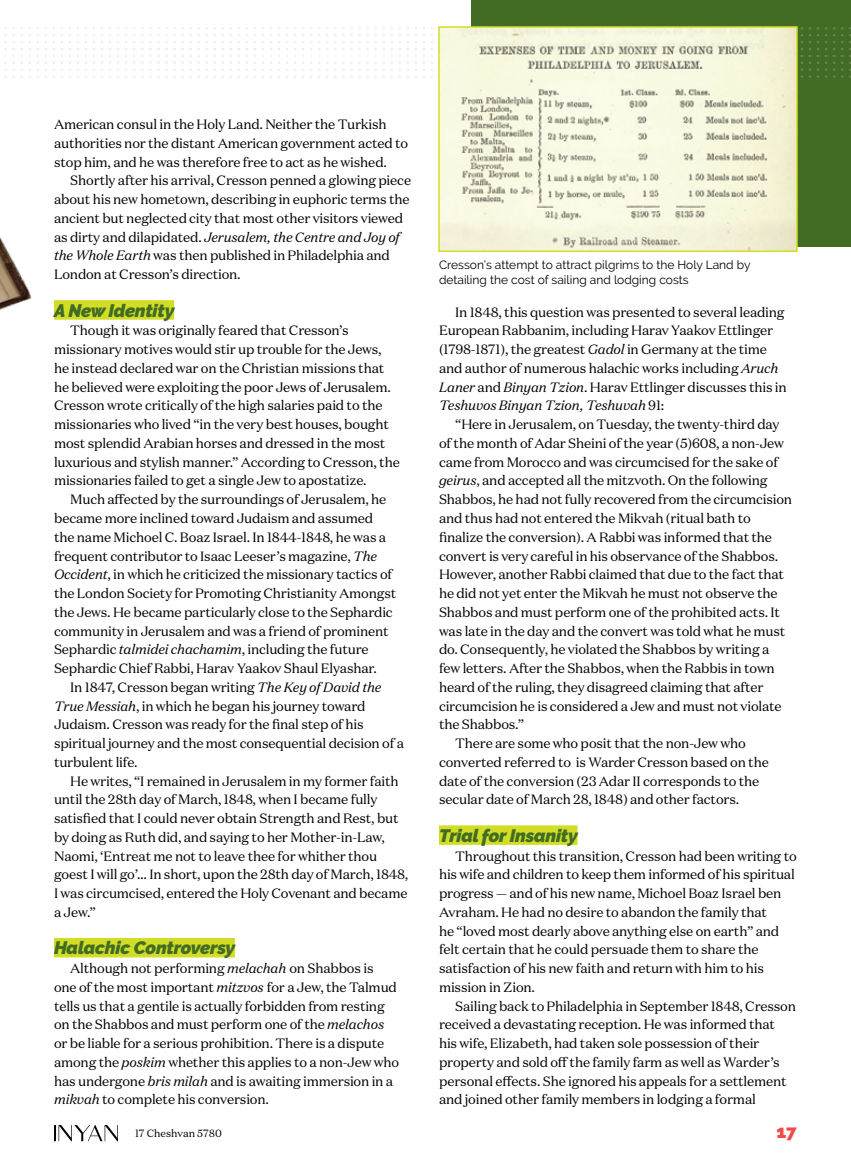
<style>
.page{position:relative;width:851px;height:1175px;background:#fff}
.page>*{position:absolute;margin:0;border:0;box-sizing:border-box;transform-origin:0 0}
.t1{font:italic 900 18px "Raleway";letter-spacing:-.015em;color:#426b24}
.t2{font:900 18px "Raleway";color:#f04b46}
.t3{font:13.5px/18.8px "Domaine Text";letter-spacing:-.015em;color:#000}
.t4{font:12px/14.4px "Raleway";color:#000}
.t5{font:10.5px "Domaine Text";color:#000}
.s1{font-style:italic}
</style>
<div class="page">
<div style="left:472px;top:0;width:378px;height:247px;background:#426b24"></div>
<img style="left:0;top:236px;width:32px;height:74px">
<svg style="left:4px;top:27px;width:847px;height:51px"></svg>
<div style="left:54px;top:300px;width:120px;height:20px;background:#d2de26"></div>
<div style="left:54px;top:938px;width:181px;height:19px;background:#d2de26"></div>
<div style="left:439px;top:825px;width:138px;height:20px;background:#d2de26"></div>
<img style="left:441px;top:29px;width:353px;height:220px">
<div style="left:438px;top:26px;width:359px;height:226px;border:2px solid #d2de26"></div>
<svg style="left:54px;top:1125px;width:64px;height:16px"></svg>
<p class="t3" style="left:54px;top:115px;width:355px">American consul in the Holy Land. Neither the Turkish authorities nor the distant American government acted to stop him, and he was therefore free to act as he wished.</p>
<p class="t3" style="left:54px;top:171px;width:359px;text-indent:16px">Shortly after his arrival, Cresson penned a glowing piece about his new hometown, describing in euphoric terms the ancient but neglected city that most other visitors viewed as dirty and dilapidated. <span class="s1">Jerusalem, the Centre and Joy of the Whole Earth</span> was then published in Philadelphia and London at Cresson’s direction.</p>
<h1 class="t1" style="left:54px;top:300px;width:122px">A New Identity</h1>
<p class="t3" style="left:54px;top:321px;width:347px;text-indent:16px">Though it was originally feared that Cresson’s missionary motives would stir up trouble for the Jews, he instead declared war on the Christian missions that he believed were exploiting the poor Jews of Jerusalem.<br>Cresson wrote critically of the high salaries paid to the missionaries who lived “in the very best houses, bought most splendid Arabian horses and dressed in the most luxurious and stylish manner.” According to Cresson, the missionaries failed to get a single Jew to apostatize.</p>
<p class="t3" style="left:54px;top:490px;width:344px;text-indent:16px">Much affected by the surroundings of Jerusalem, he became more inclined toward Judaism and assumed the name Michoel C. Boaz Israel. In 1844-1848, he was a frequent contributor to Isaac Leeser’s magazine, <span class="s1">The Occident</span>, in which he criticized the missionary tactics of the London Society for Promoting Christianity Amongst the Jews. He became particularly close to the Sephardic community in Jerusalem and was a friend of prominent Sephardic <span class="s1">talmidei chachamim</span>, including the future Sephardic Chief Rabbi, Harav Yaakov Shaul Elyashar.</p>
<p class="t3" style="left:54px;top:677px;width:351px;text-indent:16px">In 1847, Cresson began writing <span class="s1">The Key of David the True Messiah</span>, in which he began his journey toward Judaism. Cresson was ready for the final step of his spiritual journey and the most consequential decision of a turbulent life.</p>
<p class="t3" style="left:54px;top:771px;width:356px;text-indent:16px">He writes, “I remained in Jerusalem in my former faith until the 28th day of March, 1848, when I became fully satisfied that I could never obtain Strength and Rest, but by doing as Ruth did, and saying to her Mother-in-Law, Naomi, ‘Entreat me not to leave thee for whither thou goest I will go’… In short, upon the 28th day of March, 1848, I was circumcised, entered the Holy Covenant and became a Jew.”</p>
<h1 class="t1" style="left:54px;top:937px;width:183px">Halachic Controversy</h1>
<p class="t3" style="left:54px;top:958px;width:346px;text-indent:16px">Although not performing <span class="s1">melachah</span> on Shabbos is one of the most important <span class="s1">mitzvos</span> for a Jew, the Talmud tells us that a gentile is actually forbidden from resting on the Shabbos and must perform one of the <span class="s1">melachos </span>or be liable for a serious prohibition. There is a dispute among the <span class="s1">poskim</span> whether this applies to a non-Jew who has undergone <span class="s1">bris milah</span> and is awaiting immersion in a <span class="s1">mikvah</span> to complete his conversion.</p>
<p class="t4" style="left:439px;top:258px;width:313px">Cresson’s attempt to attract pilgrims to the Holy Land by detailing the cost of sailing and lodging costs</p>
<p class="t3" style="left:439px;top:302px;width:349px;text-indent:16px">In 1848, this question was presented to several leading European Rabbanim, including Harav Yaakov Ettlinger (1798-1871), the greatest <span class="s1">Gadol</span> in Germany at the time and author of numerous halachic works including <span class="s1">Aruch Laner</span> and <span class="s1">Binyan Tzion</span>. Harav Ettlinger discusses this in <span class="s1">Teshuvos Binyan Tzion, Teshuvah</span> 91:</p>
<p class="t3" style="left:455px;top:415px;width:326px">“Here in Jerusalem, on Tuesday, the twenty-third day</p>
<p class="t3" style="left:439px;top:433px;width:346px">of the month of Adar Sheini of the year (5)608, a non-Jew</p>
<p class="t3" style="left:439px;top:452px;width:341px">came from Morocco and was circumcised for the sake of</p>
<p class="t3" style="left:439px;top:471px;width:330px"><span class="s1">geirus</span>, and accepted all the mitzvoth. On the following</p>
<p class="t3" style="left:439px;top:490px;width:355px">Shabbos, he had not fully recovered from the circumcision</p>
<p class="t3" style="left:439px;top:508px;width:313px">and thus had not entered the Mikvah (ritual bath to</p>
<p class="t3" style="left:439px;top:527px;width:334px">finalize the conversion). A Rabbi was informed that the</p>
<p class="t3" style="left:439px;top:546px;width:341px">convert is very careful in his observance of the Shabbos.</p>
<p class="t3" style="left:439px;top:565px;width:346px">However, another Rabbi claimed that due to the fact that</p>
<p class="t3" style="left:439px;top:583px;width:340px">he did not yet enter the Mikvah he must not observe the</p>
<p class="t3" style="left:439px;top:602px;width:342px">Shabbos and must perform one of the prohibited acts. It</p>
<p class="t3" style="left:439px;top:621px;width:348px">was late in the day and the convert was told what he must</p>
<p class="t3" style="left:439px;top:640px;width:332px">do. Consequently, he violated the Shabbos by writing a</p>
<p class="t3" style="left:439px;top:658px;width:337px">few letters. After the Shabbos, when the Rabbis in town</p>
<p class="t3" style="left:439px;top:677px;width:326px">heard of the ruling, they disagreed claiming that after</p>
<p class="t3" style="left:439px;top:696px;width:344px">circumcision he is considered a Jew and must not violate</p>
<p class="t3" style="left:439px;top:715px;width:87px">the Shabbos.”</p>
<p class="t3" style="left:455px;top:733px;width:292px">There are some who posit that the non-Jew who</p>
<p class="t3" style="left:439px;top:752px;width:331px">converted referred to is Warder Cresson based on the</p>
<p class="t3" style="left:439px;top:771px;width:322px">date of the conversion (23 Adar II corresponds to the</p>
<p class="t3" style="left:439px;top:790px;width:302px">secular date of March 28, 1848) and other factors.</p>
<h1 class="t1" style="left:439px;top:825px;width:140px">Trial for Insanity</h1>
<p class="t3" style="left:439px;top:846px;width:359px;text-indent:16px">Throughout this transition, Cresson had been writing to his wife and children to keep them informed of his spiritual progress — and of his new name, Michoel Boaz Israel ben Avraham. He had no desire to abandon the family that<br>he “loved most dearly above anything else on earth” and felt certain that he could persuade them to share the satisfaction of his new faith and return with him to his mission in Zion.</p>
<p class="t3" style="left:439px;top:996px;width:358px;text-indent:16px">Sailing back to Philadelphia in September 1848, Cresson received a devastating reception. He was informed that his wife, Elizabeth, had taken sole possession of their property and sold off the family farm as well as Warder’s personal effects. She ignored his appeals for a settlement and joined other family members in lodging a formal</p>
<p class="t5" style="left:135px;top:1126px;width:88px">17 Cheshvan 5780</p>
<h1 class="t2" style="left:776px;top:1121px;width:22px">17</h1>
</div>
